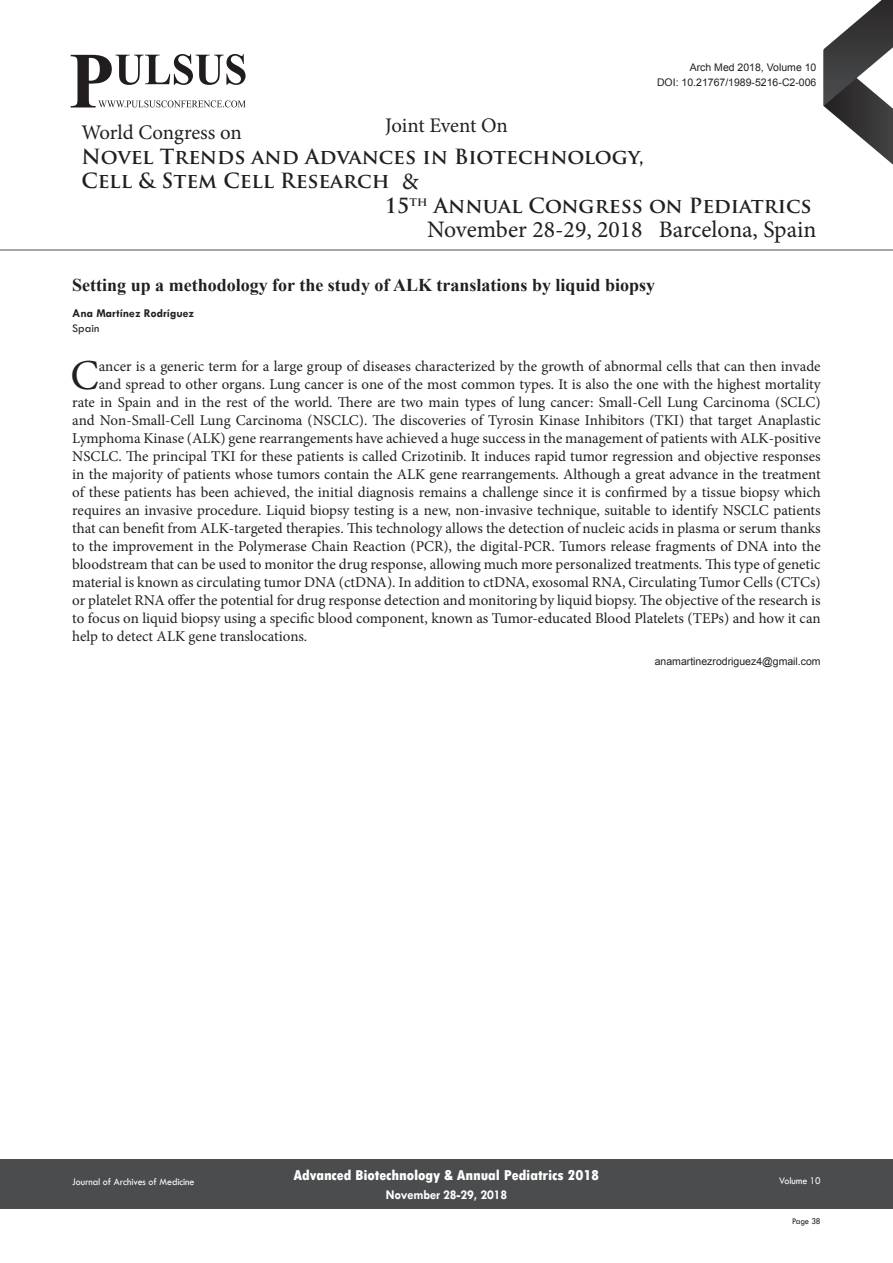
<style>
.page{position:relative;width:893px;height:1263px;background:#fff}
.page>*{position:absolute;margin:0;border:0;box-sizing:border-box;transform-origin:0 0}
.t1{font:42.75px "Minion Pro";color:#231f20}
.t2{font:23.7px "Minion Pro";color:#231f20}
.t3{font:20.85px "Minion Pro";letter-spacing:-.01em;color:#231f20}
.t4{font:700 20.4px "Trajan Pro";color:#231f20}
.t5{font:700 18px "Times New Roman";color:#231f20}
.t6{font:15px "Minion Pro";color:#231f20}
.t7{font:800 condensed 15px "Tw Cen";letter-spacing:-.01em;color:#fff;scale:1.1 1}
.t8{font:700 13.5px "Tw Cen";letter-spacing:-.01em;color:#fff;scale:.95 1}
.t9{font:700 12px "Tw Cen";color:#231f20}
.t10{font:12px "Tw Cen";color:#231f20}
.t11{font:10.5px "Arial";color:#231f20}
.t12{font:10.5px "Tw Cen";letter-spacing:-.01em;color:#fff;scale:.95 1}
.t13{font:9px "Tw Cen";letter-spacing:-.02em;color:#231f20;scale:.95 1}
</style>
<div class="page">
<svg style="left:824px;top:0;width:69px;height:165px"></svg>
<div style="left:0;top:1159px;width:892px;height:49px;background:#4b4c4d"></div>
<hr style="left:0;top:250px;width:893px;height:1px;background:#4b4c4d">
<svg style="left:71px;top:54px;width:175px;height:53px"></svg>
<h3 class="t3" style="left:81px;top:119px;width:162px">World Congress on</h3>
<h3 class="t3" style="left:385px;top:112px;width:124px">Joint Event On</h3>
<p class="t11" style="left:690px;top:61px;width:128px">Arch Med 2018, Volume 10</p>
<p class="t11" style="left:657px;top:75px;width:161px">DOI: 10.21767/1989-5216-C2-006</p>
<h3 class="t4" style="left:81px;top:144px;width:564px">Novel Trends and Advances in Biotechnology,</h3>
<h3 class="t4" style="left:81px;top:168px;width:310px">Cell &amp; Stem Cell Research</h3>
<h3 class="t4" style="left:385px;top:193px;width:428px">15<sup>th</sup> Annual Congress on Pediatrics</h3>
<h2 class="t2" style="left:402px;top:165px;width:18px">&amp;</h2>
<h2 class="t2" style="left:427px;top:213px;width:391px">November 28-29, 2018 Barcelona, Spain</h2>
<p class="t5" style="left:72px;top:273px;width:584px">Setting up a methodology for the study of ALK translations by liquid biopsy</p>
<p class="t9" style="left:72px;top:306px;width:123px">Ana Martínez Rodríguez</p>
<p class="t10" style="left:72px;top:321px;width:29px">Spain</p>
<p class="t1" style="left:70px;top:347px;width:30px">C</p>
<p class="t6" style="left:99px;top:356px;width:723px">ancer is a generic term for a large group of diseases characterized by the growth of abnormal cells that can then invade</p>
<p class="t6" style="left:99px;top:374px;width:723px">and spread to other organs. Lung cancer is one of the most common types. It is also the one with the highest mortality</p>
<p class="t6" style="left:72px;top:392px;width:750px">rate in Spain and in the rest of the world. There are two main types of lung cancer: Small-Cell Lung Carcinoma (SCLC)</p>
<p class="t6" style="left:72px;top:410px;width:750px">and Non-Small-Cell Lung Carcinoma (NSCLC). The discoveries of Tyrosin Kinase Inhibitors (TKI) that target Anaplastic</p>
<p class="t6" style="left:72px;top:428px;width:750px">Lymphoma Kinase (ALK) gene rearrangements have achieved a huge success in the management of patients with ALK-positive</p>
<p class="t6" style="left:72px;top:446px;width:750px">NSCLC. The principal TKI for these patients is called Crizotinib. It induces rapid tumor regression and objective responses</p>
<p class="t6" style="left:72px;top:464px;width:750px">in the majority of patients whose tumors contain the ALK gene rearrangements. Although a great advance in the treatment</p>
<p class="t6" style="left:72px;top:482px;width:750px">of these patients has been achieved, the initial diagnosis remains a challenge since it is confirmed by a tissue biopsy which</p>
<p class="t6" style="left:72px;top:500px;width:750px">requires an invasive procedure. Liquid biopsy testing is a new, non-invasive technique, suitable to identify NSCLC patients</p>
<p class="t6" style="left:72px;top:518px;width:750px">that can benefit from ALK-targeted therapies. This technology allows the detection of nucleic acids in plasma or serum thanks</p>
<p class="t6" style="left:72px;top:536px;width:750px">to the improvement in the Polymerase Chain Reaction (PCR), the digital-PCR. Tumors release fragments of DNA into the</p>
<p class="t6" style="left:72px;top:554px;width:750px">bloodstream that can be used to monitor the drug response, allowing much more personalized treatments. This type of genetic</p>
<p class="t6" style="left:72px;top:572px;width:750px">material is known as circulating tumor DNA (ctDNA). In addition to ctDNA, exosomal RNA, Circulating Tumor Cells (CTCs)</p>
<p class="t6" style="left:72px;top:590px;width:750px">or platelet RNA offer the potential for drug response detection and monitoring by liquid biopsy. The objective of the research is</p>
<p class="t6" style="left:72px;top:608px;width:750px">to focus on liquid biopsy using a specific blood component, known as Tumor-educated Blood Platelets (TEPs) and how it can</p>
<p class="t6" style="left:72px;top:626px;width:237px">help to detect ALK gene translocations.</p>
<p class="t11" style="left:655px;top:655px;width:167px">anamartinezrodriguez4@gmail.com</p>
<p class="t7" style="left:294px;top:1166px;width:279px">Advanced Biotechnology &amp; Annual Pediatrics 2018</p>
<p class="t8" style="left:386px;top:1186px;width:129px">November 28-29, 2018</p>
<p class="t12" style="left:72px;top:1175px;width:130px">Journal of Archives of Medicine</p>
<p class="t12" style="left:779px;top:1174px;width:45px">Volume 10</p>
<p class="t13" style="left:792px;top:1215px;width:32px">Page 38</p>
</div>
